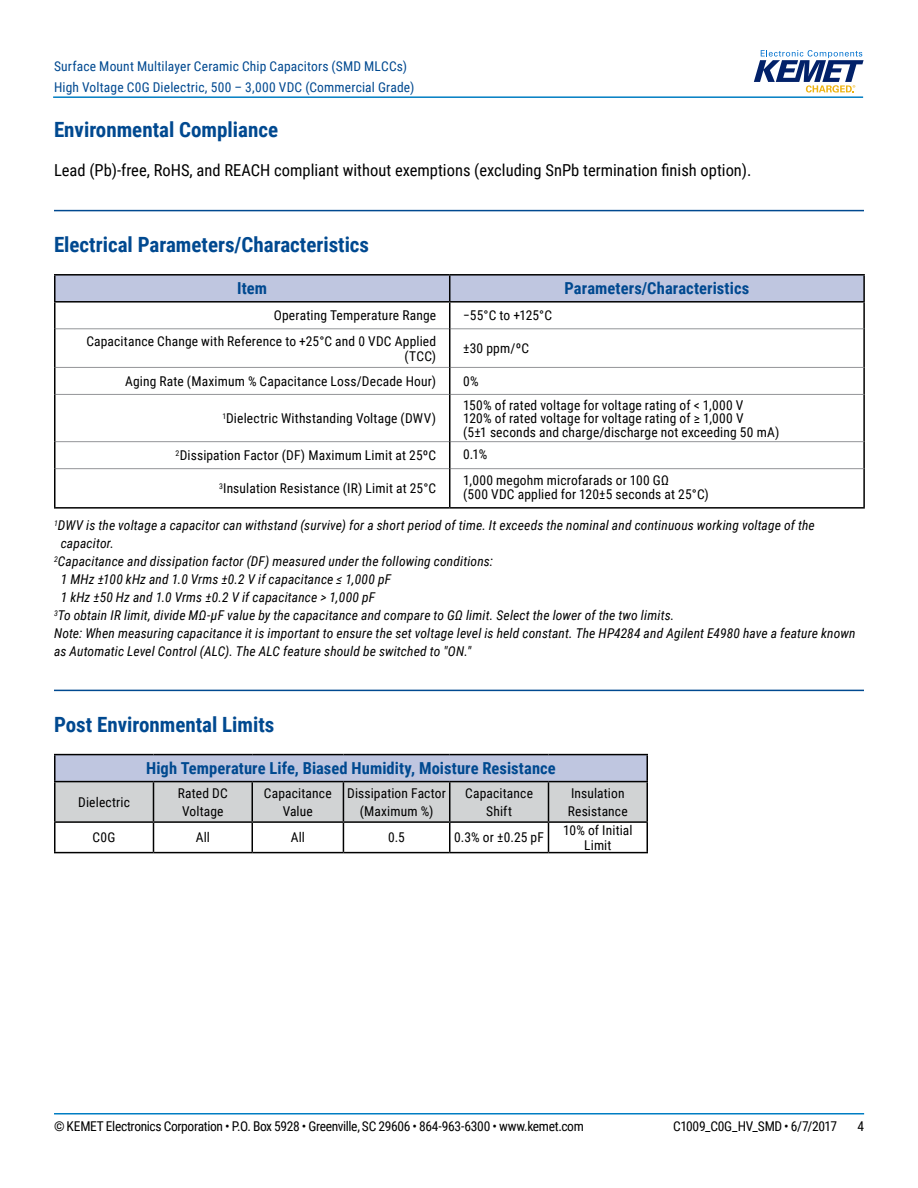
<style>
.page{position:relative;width:918px;height:1188px;background:#fff}
.page>*{position:absolute;margin:0;border:0;box-sizing:border-box;transform-origin:0 0}
.t1{font:700 21px "Roboto Condensed";color:#004990}
.t2{font:16.5px "Roboto Condensed";color:#000}
.t3{font:700 16.5px "Roboto Condensed";letter-spacing:.005em;color:#004990}
.t4{font:13.5px/18px "Roboto Condensed";letter-spacing:.01em;color:#000;text-align:center}
.t5{font:italic 13.5px "Roboto Condensed";letter-spacing:.01em;color:#000}
.t6{font:13.5px/21px "Roboto Condensed";letter-spacing:.015em;color:#004990}
.t7{font:13.5px "Roboto Condensed";letter-spacing:-.025em;color:#000}
.t8{font:13.5px "Roboto Condensed";letter-spacing:-.02em;color:#000}
</style>
<div class="page">
<hr style="left:54px;top:1113px;width:810px;height:2px;background:#007dc3">
<hr style="left:53px;top:96px;width:810px;height:2px;background:#007dc3">
<svg style="left:754px;top:50px;width:110px;height:43px"></svg>
<hr style="left:54px;top:210px;width:810px;height:1px;background:#004990">
<hr style="left:54px;top:690px;width:810px;height:1px;background:#004990">
<hr style="left:863px;top:303px;width:2px;height:26px;background:#000">
<hr style="left:863px;top:329px;width:2px;height:38px;background:#000">
<hr style="left:863px;top:367px;width:2px;height:27px;background:#000">
<hr style="left:863px;top:394px;width:2px;height:48px;background:#000">
<hr style="left:863px;top:442px;width:2px;height:27px;background:#000">
<hr style="left:863px;top:469px;width:2px;height:38px;background:#000">
<hr style="left:450px;top:507px;width:415px;height:2px;background:#000">
<hr style="left:56px;top:367px;width:393px;height:1px;background:#939598">
<hr style="left:450px;top:367px;width:413px;height:1px;background:#939598">
<hr style="left:56px;top:394px;width:393px;height:1px;background:#939598">
<hr style="left:450px;top:394px;width:413px;height:1px;background:#939598">
<hr style="left:56px;top:441px;width:393px;height:1px;background:#939598">
<hr style="left:450px;top:441px;width:413px;height:1px;background:#939598">
<hr style="left:56px;top:468px;width:393px;height:1px;background:#939598">
<hr style="left:450px;top:468px;width:413px;height:1px;background:#939598">
<hr style="left:54px;top:303px;width:2px;height:26px;background:#000">
<svg style="left:55px;top:276px;width:809px;height:53px"></svg>
<hr style="left:54px;top:329px;width:2px;height:38px;background:#000">
<hr style="left:449px;top:329px;width:1px;height:38px;background:#000">
<hr style="left:54px;top:367px;width:2px;height:27px;background:#000">
<svg style="left:449px;top:367px;width:1px;height:27px"></svg>
<hr style="left:54px;top:394px;width:2px;height:48px;background:#000">
<hr style="left:449px;top:394px;width:1px;height:48px;background:#000">
<hr style="left:54px;top:442px;width:2px;height:27px;background:#000">
<svg style="left:449px;top:442px;width:1px;height:27px"></svg>
<hr style="left:54px;top:469px;width:2px;height:38px;background:#000">
<hr style="left:449px;top:469px;width:1px;height:38px;background:#000">
<hr style="left:54px;top:507px;width:396px;height:2px;background:#000">
<hr style="left:54px;top:274px;width:396px;height:2px;background:#000">
<hr style="left:54px;top:276px;width:2px;height:25px;background:#000">
<hr style="left:450px;top:274px;width:415px;height:2px;background:#000">
<hr style="left:863px;top:276px;width:2px;height:25px;background:#000">
<hr style="left:54px;top:301px;width:396px;height:2px;background:#000">
<hr style="left:450px;top:301px;width:415px;height:2px;background:#000">
<div style="left:55px;top:755px;width:592px;height:27px;background:#bfc6e0"></div>
<hr style="left:54px;top:821px;width:99px;height:2px;background:#000">
<hr style="left:548px;top:821px;width:100px;height:2px;background:#000">
<svg style="left:55px;top:782px;width:592px;height:70px"></svg>
<hr style="left:54px;top:754px;width:99px;height:1px;background:#000">
<hr style="left:54px;top:755px;width:2px;height:26px;background:#000">
<hr style="left:153px;top:754px;width:99px;height:1px;background:#000">
<hr style="left:252px;top:754px;width:91px;height:1px;background:#000">
<hr style="left:343px;top:754px;width:107px;height:1px;background:#000">
<hr style="left:450px;top:754px;width:98px;height:1px;background:#000">
<hr style="left:548px;top:754px;width:100px;height:1px;background:#000">
<hr style="left:646px;top:755px;width:2px;height:26px;background:#000">
<hr style="left:54px;top:781px;width:99px;height:1px;background:#000">
<hr style="left:54px;top:782px;width:2px;height:39px;background:#000">
<hr style="left:153px;top:781px;width:99px;height:1px;background:#000">
<hr style="left:252px;top:781px;width:91px;height:1px;background:#000">
<hr style="left:343px;top:781px;width:107px;height:1px;background:#000">
<hr style="left:450px;top:781px;width:98px;height:1px;background:#000">
<hr style="left:548px;top:781px;width:100px;height:1px;background:#000">
<hr style="left:646px;top:782px;width:2px;height:39px;background:#000">
<hr style="left:54px;top:823px;width:2px;height:29px;background:#000">
<hr style="left:646px;top:823px;width:2px;height:29px;background:#000">
<hr style="left:54px;top:852px;width:99px;height:1px;background:#000">
<hr style="left:153px;top:852px;width:99px;height:1px;background:#000">
<hr style="left:252px;top:852px;width:91px;height:1px;background:#000">
<hr style="left:343px;top:852px;width:107px;height:1px;background:#000">
<hr style="left:450px;top:852px;width:98px;height:1px;background:#000">
<hr style="left:548px;top:852px;width:100px;height:1px;background:#000">
<p class="t6" style="left:54px;top:55px;width:362px">Surface Mount Multilayer Ceramic Chip Capacitors (SMD MLCCs)<br>High Voltage C0G Dielectric, 500 – 3,000 VDC (Commercial Grade)</p>
<h1 class="t1" style="left:54px;top:115px;width:226px">Environmental Compliance</h1>
<p class="t2" style="left:54px;top:159px;width:699px">Lead (Pb)-free, RoHS, and REACH compliant without exemptions (excluding SnPb termination finish option).</p>
<h1 class="t1" style="left:54px;top:230px;width:317px">Electrical Parameters/Characteristics</h1>
<p class="t3" style="left:237px;top:277px;width:31px">Item</p>
<p class="t3" style="left:565px;top:277px;width:186px">Parameters/Characteristics</p>
<p class="t4" style="left:274px;top:306px;width:164px">Operating Temperature Range</p>
<p class="t4" style="left:463px;top:306px;width:90px">−55°C to +125°C</p>
<p class="t4" style="left:86px;top:333px;width:351px;line-height:15px;text-align:right">Capacitance Change with Reference to +25°C and 0 VDC Applied (TCC)</p>
<p class="t4" style="left:463px;top:339px;width:67px">±30 ppm/ºC</p>
<p class="t4" style="left:125px;top:372px;width:313px">Aging Rate (Maximum % Capacitance Loss/Decade Hour)</p>
<p class="t4" style="left:463px;top:372px;width:17px">0%</p>
<p class="t4" style="left:222px;top:409px;width:215px"><sup>1</sup>Dielectric Withstanding Voltage (DWV)</p>
<p class="t4" style="left:463px;top:398px;width:318px;line-height:13.5px;text-align:left">150% of rated voltage for voltage rating of &lt; 1,000 V<br>120% of rated voltage for voltage rating of ≥ 1,000 V<br>(5±1 seconds and charge/discharge not exceeding 50 mA)</p>
<p class="t4" style="left:176px;top:446px;width:262px"><sup>2</sup>Dissipation Factor (DF) Maximum Limit at 25ºC</p>
<p class="t4" style="left:463px;top:445px;width:26px">0.1%</p>
<p class="t4" style="left:219px;top:479px;width:219px"><sup>3</sup>Insulation Resistance (IR) Limit at 25°C</p>
<p class="t4" style="left:463px;top:473px;width:247px;line-height:13.5px;text-align:left">1,000 megohm microfarads or 100 GΩ<br>(500 VDC applied for 120±5 seconds at 25°C)</p>
<p class="t5" style="left:54px;top:516px;width:762px"><sup>1</sup>DWV is the voltage a capacitor can withstand (survive) for a short period of time. It exceeds the nominal and continuous working voltage of the</p>
<p class="t5" style="left:61px;top:534px;width:55px">capacitor.</p>
<p class="t5" style="left:54px;top:552px;width:441px"><sup>2</sup>Capacitance and dissipation factor (DF) measured under the following conditions:</p>
<p class="t5" style="left:61px;top:570px;width:332px">1 MHz ±100 kHz and 1.0 Vrms ±0.2 V if capacitance ≤ 1,000 pF</p>
<p class="t5" style="left:61px;top:588px;width:316px">1 kHz ±50 Hz and 1.0 Vrms ±0.2 V if capacitance &gt; 1,000 pF</p>
<p class="t5" style="left:54px;top:606px;width:622px"><sup>3</sup>To obtain IR limit, divide MΩ-µF value by the capacitance and compare to GΩ limit. Select the lower of the two limits.</p>
<p class="t5" style="left:54px;top:624px;width:803px">Note: When measuring capacitance it is important to ensure the set voltage level is held constant. The HP4284 and Agilent E4980 have a feature known</p>
<p class="t5" style="left:54px;top:642px;width:419px">as Automatic Level Control (ALC). The ALC feature should be switched to "ON."</p>
<h1 class="t1" style="left:54px;top:709px;width:222px">Post Environmental Limits</h1>
<p class="t3" style="left:146px;top:757px;width:411px">High Temperature Life, Biased Humidity, Moisture Resistance</p>
<p class="t4" style="left:78px;top:793px;width:53px">Dielectric</p>
<p class="t4" style="left:178px;top:784px;width:52px">Rated DC<br>Voltage</p>
<p class="t4" style="left:264px;top:784px;width:69px">Capacitance<br>Value</p>
<p class="t4" style="left:347px;top:784px;width:100px">Dissipation Factor (Maximum %)</p>
<p class="t4" style="left:465px;top:784px;width:69px">Capacitance<br>Shift</p>
<p class="t4" style="left:568px;top:784px;width:61px;text-align:left">Insulation<br>Resistance</p>
<p class="t4" style="left:93px;top:828px;width:24px">C0G</p>
<p class="t4" style="left:196px;top:828px;width:16px">All</p>
<p class="t4" style="left:291px;top:828px;width:16px">All</p>
<p class="t4" style="left:388px;top:828px;width:18px">0.5</p>
<p class="t4" style="left:454px;top:828px;width:91px">0.3% or ±0.25 pF</p>
<p class="t4" style="left:563px;top:822px;width:71px;line-height:15px">10% of Initial<br>Limit</p>
<p class="t7" style="left:54px;top:1116px;width:531px">© KEMET Electronics Corporation • P.O. Box 5928 • Greenville, SC 29606 • 864-963-6300 • www.kemet.com</p>
<p class="t8" style="left:673px;top:1116px;width:165px">C1009_C0G_HV_SMD • 6/7/2017</p>
<p class="t4" style="left:857px;top:1116px;width:8px">4</p>
</div>
